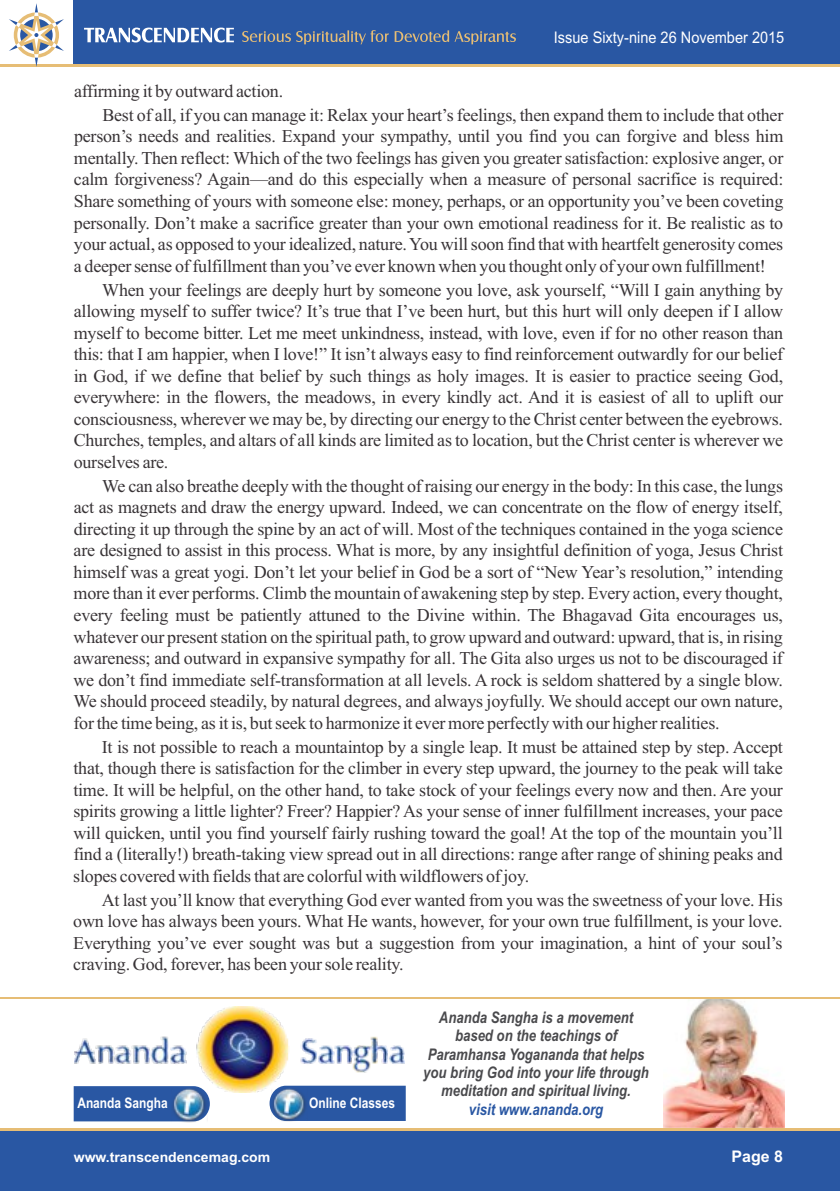
<style>
.page{position:relative;width:840px;height:1191px;background:#fff}
.page>*{position:absolute;margin:0;border:0;box-sizing:border-box;transform-origin:0 0}
.t1{font:18px/21.6px "Times New Roman";letter-spacing:-.015em;color:#383336;text-align:justify}
.t2{font:italic 700 16px/18.4px "Arial Narrow";color:#4a4a4d;text-align:center}
.t3{font:16px "Arial";color:#fff;scale:.91 1}
.t4{font:italic 700 16px "Arial Narrow";color:#2957a3}
.t5{font:700 16px "Arial";color:#fff}
.t6{font:700 14.6px "Arial Narrow";color:#fff}
.t7{font:700 14px "Arial";color:#fff}
</style>
<div class="page">
<img style="left:663px;top:998px;width:120px;height:130px">
<div style="left:74px;top:0;width:765px;height:67px;background:#2957a3"></div>
<hr style="left:0;top:64px;width:839px;height:3px;background:#e6bd75">
<svg style="left:9px;top:3px;width:55px;height:64px"></svg>
<div style="left:0;top:1128px;width:839px;height:63px;background:#2957a3"></div>
<hr style="left:0;top:1128px;width:839px;height:3px;background:#e6bd75">
<svg style="left:84px;top:28px;width:150px;height:15px"></svg>
<svg style="left:242px;top:30px;width:273px;height:14px"></svg>
<div style="left:74px;top:1092px;width:136px;height:29px;background:#2957a3"></div>
<img style="left:171px;top:1092px;width:37px;height:30px">
<img style="left:74px;top:1006px;width:330px;height:86px">
<div style="left:269px;top:1085px;width:136px;height:36px;background:#2957a3"></div>
<img style="left:271px;top:1088px;width:37px;height:33px">
<hr style="left:0;top:996px;width:839px;height:2px;background:#e6bd75">
<p class="t3" style="left:553px;top:31px;width:255px">Issue Sixty-nine 26 November 2015</p>
<p class="t1" style="left:102px;top:81px;width:682px;line-height:24px;text-indent:-28px">affirming it by outward action.<br>Best of all, if you can manage it: Relax your heart’s feelings, then expand them to include that other</p>
<p class="t1" style="left:74px;top:127px;width:710px">person’s needs and realities. Expand your sympathy, until you find you can forgive and bless him mentally. Then reflect: Which of the two feelings has given you greater satisfaction: explosive anger, or calm forgiveness? Again—and do this especially when a measure of personal sacrifice is required:<br>Share something of yours with someone else: money, perhaps, or an opportunity you’ve been coveting personally. Don’t make a sacrifice greater than your own emotional readiness for it. Be realistic as to your actual, as opposed to your idealized, nature. You will soon find that with heartfelt generosity comes a deeper sense of fulfillment than you’ve ever known when you thought only of your own fulfillment!</p>
<p class="t1" style="left:74px;top:280px;width:710px;text-indent:29px">When your feelings are deeply hurt by someone you love, ask yourself, “Will I gain anything by allowing myself to suffer twice? It’s true that I’ve been hurt, but this hurt will only deepen if I allow myself to become bitter. Let me meet unkindness, instead, with love, even if for no other reason than this: that I am happier, when I love!” It isn’t always easy to find reinforcement outwardly for our belief in God, if we define that belief by such things as holy images. It is easier to practice seeing God, everywhere: in the flowers, the meadows, in every kindly act. And it is easiest of all to uplift our consciousness, wherever we may be, by directing our energy to the Christ center between the eyebrows.<br>Churches, temples, and altars of all kinds are limited as to location, but the Christ center is wherever we ourselves are.</p>
<p class="t1" style="left:73px;top:476px;width:710px;text-indent:29px">We can also breathe deeply with the thought of raising our energy in the body: In this case, the lungs act as magnets and draw the energy upward. Indeed, we can concentrate on the flow of energy itself, directing it up through the spine by an act of will. Most of the techniques contained in the yoga science are designed to assist in this process. What is more, by any insightful definition of yoga, Jesus Christ himself was a great yogi. Don’t let your belief in God be a sort of “New Year’s resolution,” intending more than it ever performs. Climb the mountain of awakening step by step. Every action, every thought, every feeling must be patiently attuned to the Divine within. The Bhagavad Gita encourages us, whatever our present station on the spiritual path, to grow upward and outward: upward, that is, in rising awareness; and outward in expansive sympathy for all. The Gita also urges us not to be discouraged if we don’t find immediate self-transformation at all levels. A rock is seldom shattered by a single blow.<br>We should proceed steadily, by natural degrees, and always joyfully. We should accept our own nature, for the time being, as it is, but seek to harmonize it ever more perfectly with our higher realities.</p>
<p class="t1" style="left:73px;top:737px;width:710px;text-indent:28px">It is not possible to reach a mountaintop by a single leap. It must be attained step by step. Accept that, though there is satisfaction for the climber in every step upward, the journey to the peak will take time. It will be helpful, on the other hand, to take stock of your feelings every now and then. Are your spirits growing a little lighter? Freer? Happier? As your sense of inner fulfillment increases, your pace will quicken, until you find yourself fairly rushing toward the goal! At the top of the mountain you’ll find a (literally!) breath-taking view spread out in all directions: range after range of shining peaks and slopes covered with fields that are colorful with wildflowers of joy.</p>
<p class="t1" style="left:73px;top:890px;width:710px;text-indent:28px">At last you’ll know that everything God ever wanted from you was the sweetness of your love. His own love has always been yours. What He wants, however, for your own true fulfillment, is your love.<br>Everything you’ve ever sought was but a suggestion from your imagination, a hint of your soul’s craving. God, forever, has been your sole reality.</p>
<p class="t6" style="left:77px;top:1097px;width:92px">Ananda Sangha</p>
<p class="t6" style="left:309px;top:1097px;width:87px">Online Classes</p>
<p class="t7" style="left:74px;top:1152px;width:198px">www.transcendencemag.com</p>
<p class="t2" style="left:423px;top:1009px;width:227px">Ananda Sangha is a movement based on the teachings of<br>Paramhansa Yogananda that helps you bring God into your life through meditation and spiritual living.</p>
<p class="t4" style="left:468px;top:1103px;width:136px">visit www.ananda.org</p>
<p class="t5" style="left:731px;top:1150px;width:53px">Page 8</p>
</div>
